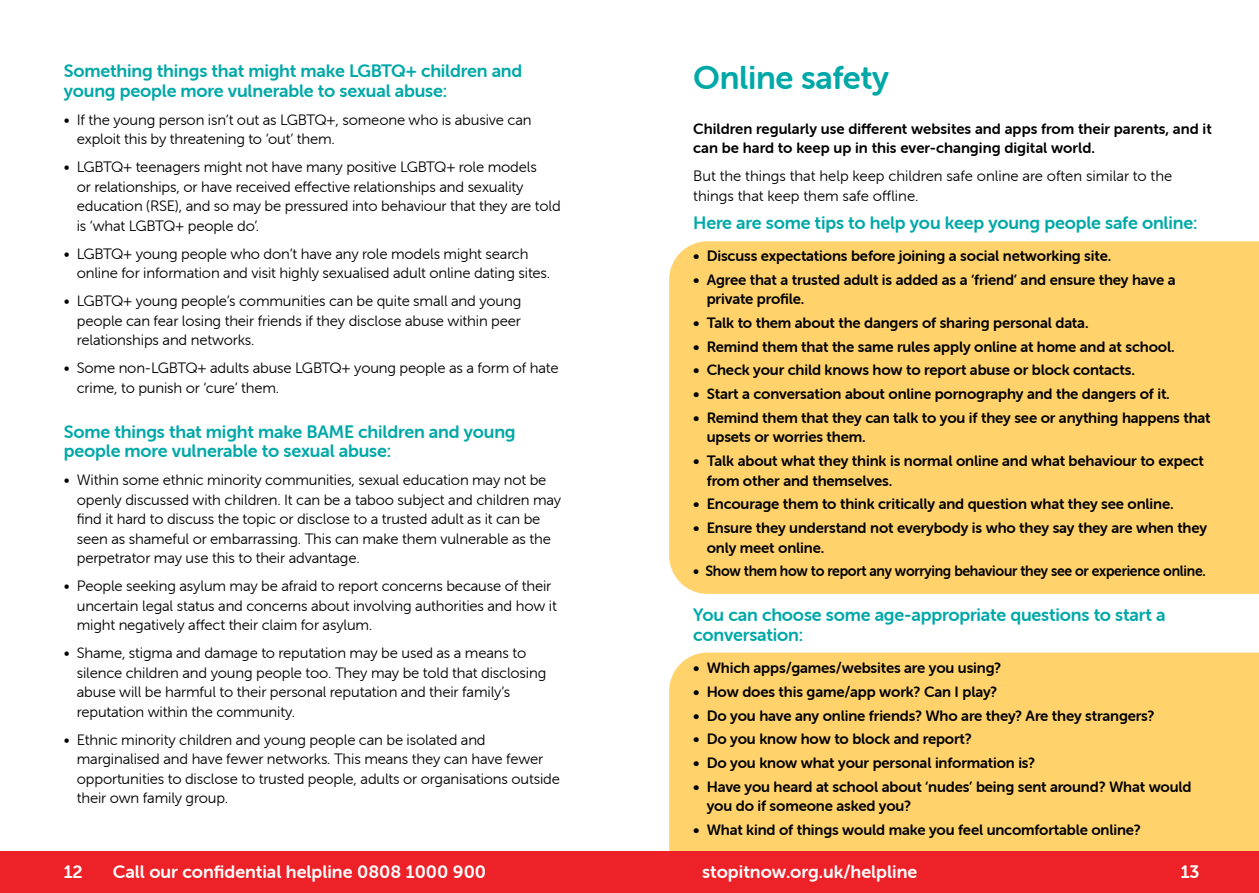
<style>
.page{position:relative;width:1259px;height:893px;background:#fff}
.page>*{position:absolute;margin:0;border:0;box-sizing:border-box;transform-origin:0 0}
.t1{font:33px "Museo Sans Rounded 700";letter-spacing:-.01em;color:#00a8a8}
.t2{font:18px/19.5px "Museo Sans Rounded 700";letter-spacing:-.01em;color:#00a8a8}
.t3{font:18px "Museo Sans Rounded 700";color:#fff}
.t4{font:15px/19.5px "Museo Sans Rounded 300";letter-spacing:-.01em;color:#000}
.t5{font:15px/19.5px "Museo Sans Rounded 700";letter-spacing:-.01em;color:#000}
.t6{font:15px "Museo Sans Rounded 700";letter-spacing:-.01em;color:#000;scale:.94 1}
</style>
<div class="page">
<div style="left:669px;top:653px;width:590px;height:199px;background:#ffd26c"></div>
<div style="left:669px;top:241px;width:590px;height:353px;background:#ffd26c"></div>
<div style="left:0;top:852px;width:1259px;height:41px;background:#ed2128"></div>
<p class="t2" style="left:64px;top:61px;width:460px">Something things that might make LGBTQ+ children and young people more vulnerable to sexual abuse:</p>
<p class="t4" style="left:77px;top:110px;width:456px;text-indent:-13px">• If the young person isn’t out as LGBTQ+, someone who is abusive can exploit this by threatening to ‘out’ them.</p>
<p class="t4" style="left:77px;top:158px;width:485px;text-indent:-13px">• LGBTQ+ teenagers might not have many positive LGBTQ+ role models<br>or relationships, or have received effective relationships and sexuality education (RSE), and so may be pressured into behaviour that they are told is ‘what LGBTQ+ people do’.</p>
<p class="t4" style="left:77px;top:244px;width:475px;text-indent:-13px">• LGBTQ+ young people who don’t have any role models might search online for information and visit highly sexualised adult online dating sites.</p>
<p class="t4" style="left:77px;top:292px;width:446px;text-align:justify;text-indent:-13px">• LGBTQ+ young people’s communities can be quite small and young people can fear losing their friends if they disclose abuse within peer relationships and networks.</p>
<p class="t4" style="left:77px;top:359px;width:483px;text-indent:-13px">• Some non-LGBTQ+ adults abuse LGBTQ+ young people as a form of hate crime, to punish or ‘cure’ them.</p>
<p class="t2" style="left:64px;top:422px;width:453px">Some things that might make BAME children and young people more vulnerable to sexual abuse:</p>
<p class="t4" style="left:77px;top:471px;width:486px;text-indent:-13px">• Within some ethnic minority communities, sexual education may not be openly discussed with children. It can be a taboo subject and children may find it hard to discuss the topic or disclose to a trusted adult as it can be seen as shameful or embarrassing. This can make them vulnerable as the perpetrator may use this to their advantage.</p>
<p class="t4" style="left:77px;top:577px;width:481px;text-indent:-13px">• People seeking asylum may be afraid to report concerns because of their uncertain legal status and concerns about involving authorities and how it might negatively affect their claim for asylum.</p>
<p class="t4" style="left:77px;top:644px;width:471px;text-indent:-13px">• Shame, stigma and damage to reputation may be used as a means to silence children and young people too. They may be told that disclosing abuse will be harmful to their personal reputation and their family’s reputation within the community.</p>
<p class="t4" style="left:77px;top:730px;width:485px;text-indent:-13px">• Ethnic minority children and young people can be isolated and marginalised and have fewer networks. This means they can have fewer opportunities to disclose to trusted people, adults or organisations outside their own family group.</p>
<h1 class="t1" style="left:693px;top:59px;width:197px">Online safety</h1>
<p class="t5" style="left:693px;top:119px;width:520px">Children regularly use different websites and apps from their parents, and it can be hard to keep up in this ever-changing digital world.</p>
<p class="t4" style="left:693px;top:166px;width:480px">But the things that help keep children safe online are often similar to the things that keep them safe offline.</p>
<p class="t2" style="left:693px;top:213px;width:506px">Here are some tips to help you keep young people safe online:</p>
<p class="t5" style="left:693px;top:246px;width:419px">• Discuss expectations before joining a social networking site.</p>
<p class="t5" style="left:707px;top:270px;width:470px;text-indent:-13px">• Agree that a trusted adult is added as a ‘friend’ and ensure they have a private profile.</p>
<p class="t5" style="left:693px;top:313px;width:397px">• Talk to them about the dangers of sharing personal data.</p>
<p class="t5" style="left:693px;top:337px;width:483px">• Remind them that the same rules apply online at home and at school.</p>
<p class="t5" style="left:693px;top:360px;width:443px">• Check your child knows how to report abuse or block contacts.</p>
<p class="t5" style="left:693px;top:384px;width:478px">• Start a conversation about online pornography and the dangers of it.</p>
<p class="t5" style="left:707px;top:408px;width:505px;text-indent:-13px">• Remind them that they can talk to you if they see or anything happens that upsets or worries them.</p>
<p class="t5" style="left:707px;top:451px;width:499px;text-indent:-13px">• Talk about what they think is normal online and what behaviour to expect from other and themselves.</p>
<p class="t5" style="left:693px;top:494px;width:482px">• Encourage them to think critically and question what they see online.</p>
<p class="t5" style="left:707px;top:518px;width:502px;text-indent:-13px">• Ensure they understand not everybody is who they say they are when they only meet online.</p>
<p class="t6" style="left:693px;top:563px;width:547px">• Show them how to report any worrying behaviour they see or experience online.</p>
<p class="t2" style="left:693px;top:605px;width:474px">You can choose some age-appropriate questions to start a conversation:</p>
<p class="t5" style="left:693px;top:658px;width:309px">• Which apps/games/websites are you using?</p>
<p class="t5" style="left:693px;top:682px;width:305px">• How does this game/app work? Can I play?</p>
<p class="t5" style="left:693px;top:706px;width:463px">• Do you have any online friends? Who are they? Are they strangers?</p>
<p class="t5" style="left:693px;top:729px;width:280px">• Do you know how to block and report?</p>
<p class="t5" style="left:693px;top:753px;width:343px">• Do you know what your personal information is?</p>
<p class="t5" style="left:707px;top:777px;width:486px;text-indent:-13px">• Have you heard at school about ‘nudes’ being sent around? What would you do if someone asked you?</p>
<p class="t5" style="left:693px;top:820px;width:449px">• What kind of things would make you feel uncomfortable online?</p>
<p class="t3" style="left:64px;top:862px;width:20px">12</p>
<p class="t3" style="left:113px;top:862px;width:375px">Call our confidential helpline 0808 1000 900</p>
<p class="t3" style="left:702px;top:862px;width:216px">stopitnow.org.uk/helpline</p>
<p class="t3" style="left:1180px;top:862px;width:20px">13</p>
</div>
